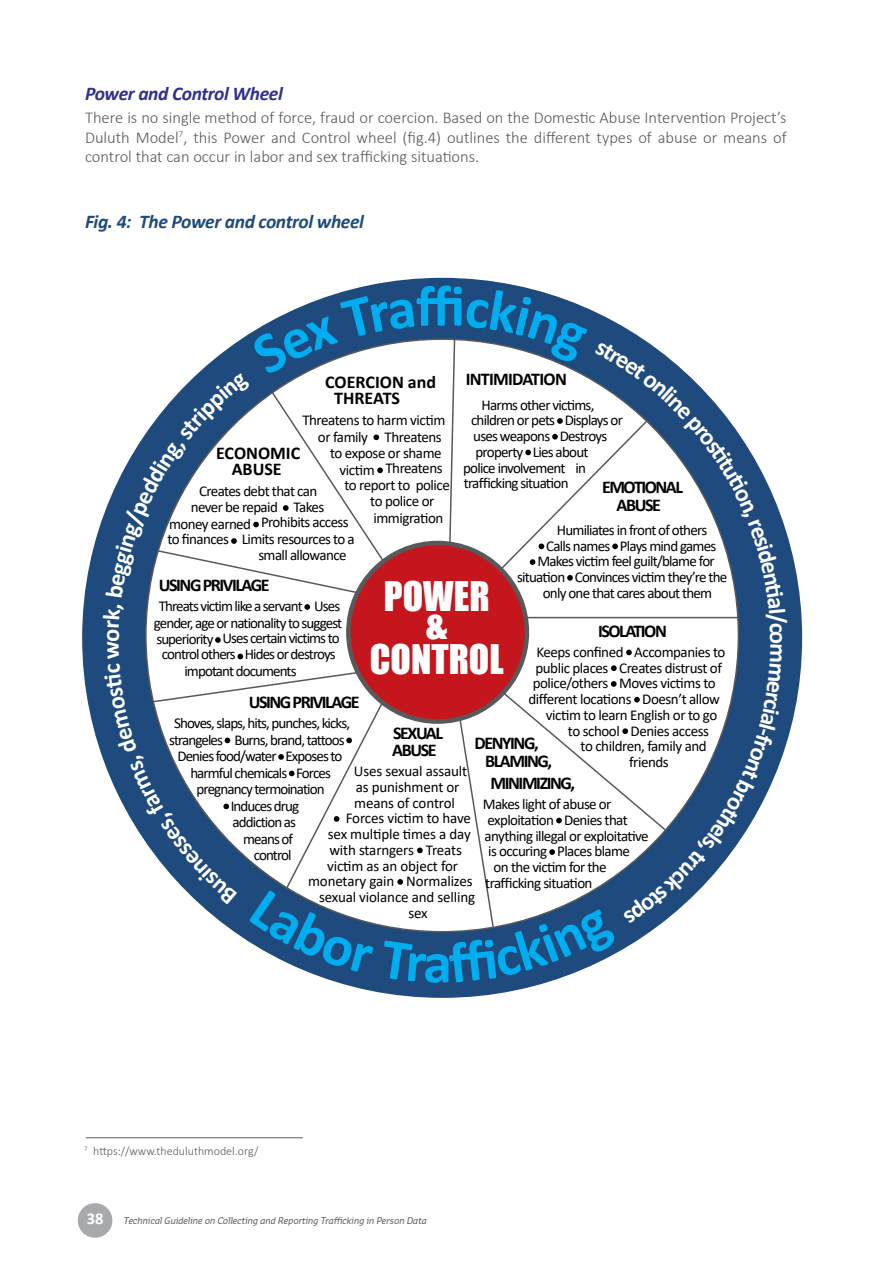
<style>
.page{position:relative;width:893px;height:1263px;background:#fff}
.page>*{position:absolute;margin:0;border:0;box-sizing:border-box;transform-origin:0 0}
.t1{font:700 58.5px "Calibri";color:#00aeef}
.t2{font:37.5px/28.5px "Impact";color:#fff;text-align:center}
.t3{font:italic 700 19.5px "Calibri";letter-spacing:-.02em;color:#1e4a7d}
.t4{font:italic 700 19.5px "Calibri";letter-spacing:-.02em;color:#2e3092}
.t5{font:700 18px/18px "Calibri";letter-spacing:-.08em;color:#000}
.t6{font:700 18px/16.5px "Calibri";color:#000}
.t7{font:700 18px "Calibri";letter-spacing:-.04em;color:#000}
.t8{font:300 16.5px/19.5px "Calibri";color:#58595b;text-align:justify}
.t9{font:15px/16.5px "Calibri";letter-spacing:-.045em;color:#000;text-align:center}
.t10{font:15px "Calibri";letter-spacing:-.01em;color:#000}
.t11{font:15px "Calibri";letter-spacing:-.065em;color:#000}
.t12{font:300 12px "Calibri";color:#58595b}
.t13{font:italic 9px "Sansa Pro";color:#58595b}
.s1{font-family:"Calibri";font-weight:700;font-style:normal;font-size:16.5px;color:#fff}
</style>
<div class="page">
<div style="left:78px;top:1203px;width:34px;height:35px;background:#a7a9ac;border-radius:50%"></div>
<div style="left:82px;top:278px;width:720px;height:720px;background:#1e4a7d;border-radius:50%"></div>
<div style="left:146px;top:339px;width:592px;height:593px;background:#fff;border-radius:50%"></div>
<div style="left:348px;top:543px;width:179px;height:178px;background:#c4161c;border-radius:50%"></div>
<hr style="left:86px;top:1137px;width:217px;height:1px;background:#58595b">
<svg style="left:105px;top:296px;width:310px;height:302px"></svg>
<svg style="left:103px;top:604px;width:323px;height:378px"></svg>
<svg style="left:447px;top:289px;width:341px;height:694px"></svg>
<h3 class="t4" style="left:85px;top:81px;width:199px">Power and Control Wheel</h3>
<p class="t8" style="left:85px;top:108px;width:703px">There is no single method of force, fraud or coercion. Based on the Domestic Abuse Intervention Project’s Duluth Model<sup>7</sup>, this Power and Control wheel (fig.4) outlines the different types of abuse or means of control that can occur in labor and sex trafficking situations.</p>
<h3 class="t3" style="left:85px;top:210px;width:280px">Fig. 4: The Power and control wheel</h3>
<h1 class="t1" style="left:416px;top:265px;width:20px">f</h1>
<p class="t7" style="left:466px;top:367px;width:103px">INTIMIDATION</p>
<p class="t9" style="left:482px;top:396px;width:114px">Harms other victims,</p>
<p class="t9" style="left:471px;top:412px;width:153px">children or pets Displays or</p>
<p class="t9" style="left:473px;top:427px;width:135px">uses weapons Destroys</p>
<p class="t9" style="left:475px;top:443px;width:114px">property Lies about</p>
<p class="t9" style="left:463px;top:459px;width:124px">police involvement in</p>
<p class="t9" style="left:464px;top:475px;width:106px">trafficking situation</p>
<p class="t6" style="left:334px;top:373px;width:103px;text-indent:-9px">COERCION and<br>THREATS</p>
<p class="t9" style="left:302px;top:412px;width:145px;text-align:right">Threatens to harm victim or family Threatens<br>to expose or shame</p>
<p class="t9" style="left:340px;top:460px;width:104px">victim Threatens</p>
<p class="t9" style="left:344px;top:476px;width:107px">to report to police</p>
<p class="t9" style="left:370px;top:493px;width:66px">to police or</p>
<p class="t9" style="left:373px;top:509px;width:71px">immigration</p>
<p class="t6" style="left:216px;top:444px;width:85px;text-align:center">ECONOMIC<br>ABUSE</p>
<p class="t9" style="left:191px;top:482px;width:135px">Creates debt that can never be repaid Takes</p>
<p class="t9" style="left:169px;top:514px;width:181px">money earned Prohibits access</p>
<p class="t9" style="left:168px;top:530px;width:189px">to finances Limits resources to a</p>
<p class="t9" style="left:258px;top:547px;width:90px">small allowance</p>
<p class="t5" style="left:159px;top:575px;width:112px">USING PRIVILAGE</p>
<p class="t9" style="left:154px;top:598px;width:190px">Threats victim like a servant Uses gender, age or nationality to suggest</p>
<p class="t9" style="left:156px;top:629px;width:185px">superiority Uses certain victims to</p>
<p class="t9" style="left:162px;top:646px;width:175px">control others Hides or destroys</p>
<p class="t9" style="left:184px;top:662px;width:114px">impotant documents</p>
<p class="t5" style="left:249px;top:692px;width:112px">USING PRIVILAGE</p>
<p class="t9" style="left:174px;top:715px;width:178px">Shoves, slaps, hits, punches, kicks,</p>
<p class="t9" style="left:169px;top:731px;width:177px">strangeles Burns, brand, tattoos</p>
<p class="t9" style="left:177px;top:748px;width:166px">Denies food/water Exposes to</p>
<p class="t9" style="left:190px;top:764px;width:142px">harmful chemicals Forces</p>
<p class="t9" style="left:197px;top:781px;width:130px">pregnancy termoination</p>
<p class="t9" style="left:231px;top:797px;width:70px">Induces drug</p>
<p class="t9" style="left:233px;top:814px;width:65px">addiction as</p>
<p class="t9" style="left:243px;top:830px;width:51px">means of</p>
<p class="t11" style="left:254px;top:845px;width:39px">control</p>
<p class="t5" style="left:602px;top:477px;width:83px;text-align:center">EMOTIONAL<br>ABUSE</p>
<p class="t9" style="left:557px;top:521px;width:152px">Humiliates in front of others</p>
<p class="t9" style="left:546px;top:537px;width:172px">Calls names Plays mind games</p>
<p class="t9" style="left:537px;top:553px;width:179px">Makes victim feel guilt/blame for</p>
<p class="t9" style="left:517px;top:569px;width:212px">situation Convinces victim they’re the</p>
<p class="t9" style="left:543px;top:584px;width:171px">only one that cares about them</p>
<h2 class="t2" style="left:384px;top:581px;width:107px">POWER &amp;</h2>
<h2 class="t2" style="left:370px;top:644px;width:135px">CONTROL</h2>
<p class="t5" style="left:598px;top:621px;width:70px">ISOLATION</p>
<p class="t9" style="left:536px;top:643px;width:191px">Keeps confined Accompanies to</p>
<p class="t9" style="left:535px;top:659px;width:188px">public places Creates distrust of</p>
<p class="t9" style="left:533px;top:675px;width:185px">police/others Moves victims to</p>
<p class="t9" style="left:528px;top:690px;width:193px">different locations Doesn’t allow</p>
<p class="t9" style="left:546px;top:706px;width:173px">victim to learn English or to go</p>
<p class="t9" style="left:568px;top:722px;width:143px">to school Denies access</p>
<p class="t9" style="left:581px;top:738px;width:128px">to children, family and</p>
<p class="t9" style="left:629px;top:753px;width:41px">friends</p>
<p class="t5" style="left:392px;top:725px;width:52px;line-height:16.5px">SEXUAL<br>ABUSE</p>
<p class="t10" style="left:354px;top:761px;width:115px">Uses sexual assault</p>
<p class="t10" style="left:356px;top:776px;width:105px">as punishment or</p>
<p class="t10" style="left:354px;top:792px;width:102px">means of control</p>
<p class="t10" style="left:346px;top:808px;width:127px">Forces victim to have</p>
<p class="t10" style="left:328px;top:824px;width:144px">sex multiple times a day</p>
<p class="t10" style="left:329px;top:839px;width:134px">with starngers Treats</p>
<p class="t10" style="left:327px;top:855px;width:133px">victim as an object for</p>
<p class="t10" style="left:308px;top:871px;width:166px">monetary gain Normalizes</p>
<p class="t10" style="left:319px;top:887px;width:158px">sexual violance and selling</p>
<p class="t9" style="left:408px;top:904px;width:21px">sex</p>
<p class="t5" style="left:485px;top:734px;width:69px;text-indent:-10px">DENYING,<br>BLAMING,</p>
<p class="t5" style="left:491px;top:774px;width:86px">MINIMIZING,</p>
<p class="t9" style="left:483px;top:795px;width:130px">Makes light of abuse or</p>
<p class="t9" style="left:487px;top:811px;width:142px">exploitation Denies that</p>
<p class="t9" style="left:485px;top:827px;width:166px">anything illegal or exploitative</p>
<p class="t9" style="left:488px;top:843px;width:143px">is occuring Places blame</p>
<p class="t9" style="left:494px;top:858px;width:114px">on the victim for the</p>
<p class="t9" style="left:485px;top:874px;width:109px">trafficking situation</p>
<p class="t12" style="left:84px;top:1144px;width:176px"><sup>7</sup> https://www.theduluthmodel.org/</p>
<h1 class="t1" style="left:423px;top:921px;width:31px">a</h1>
<p class="t13" style="left:87px;top:1215px;width:343px"><span class="s1">3 8</span> TechnicalGuideline on Collecting and Reporting Trafficking in Person Data</p>
</div>
